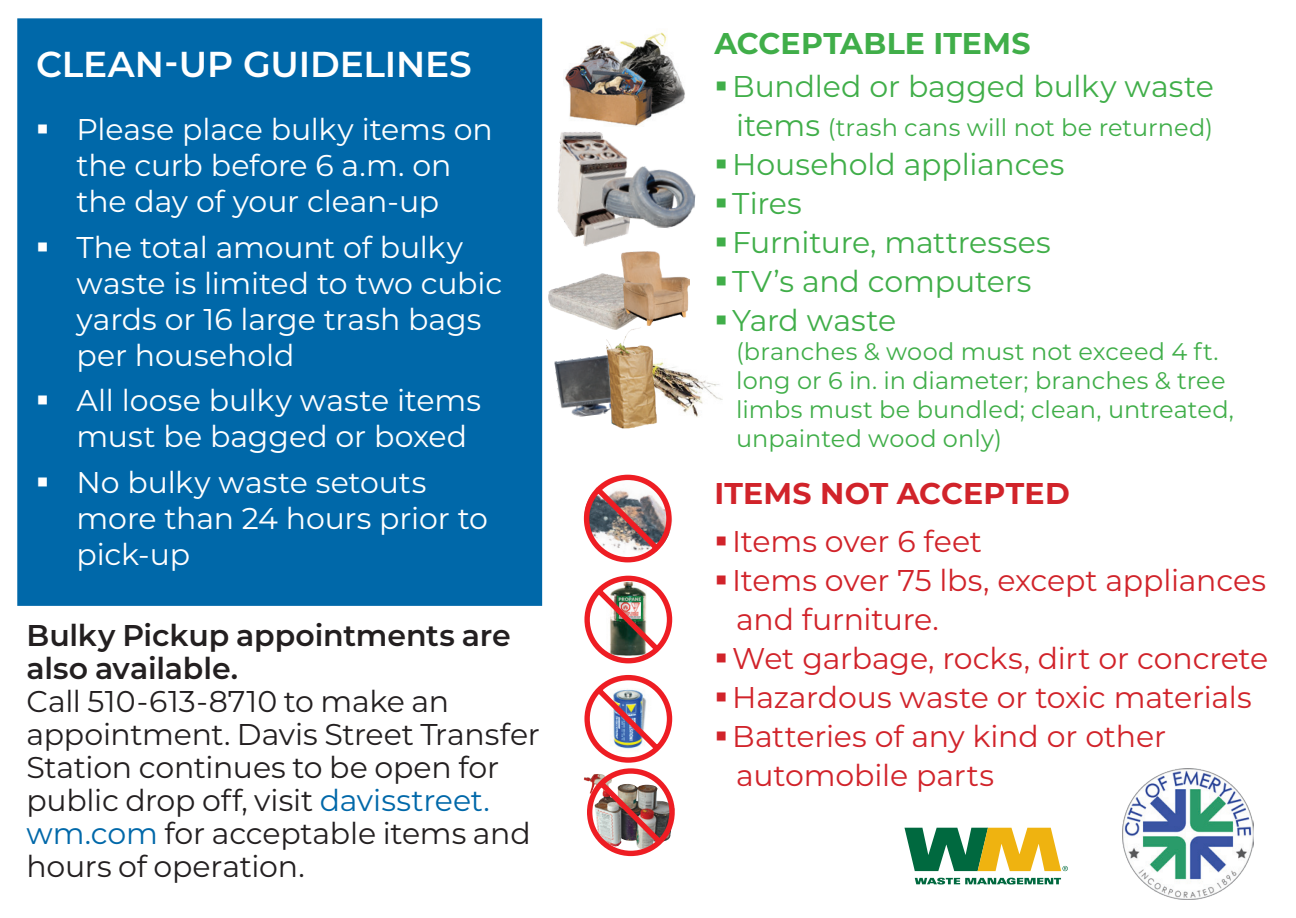
<style>
.page{position:relative;width:1296px;height:918px;background:#fff}
.page>*{position:absolute;margin:0;border:0;box-sizing:border-box;transform-origin:0 0}
.t1{font:600 36px "Montserrat";letter-spacing:-.005em;color:#fff}
.t2{font:30px/36px "Montserrat";letter-spacing:-.005em;color:#fff}
.t3{font:30px/39px "Montserrat";letter-spacing:-.005em;color:#d1232a}
.t4{font:30px/33px "Montserrat";letter-spacing:-.005em;color:#231f20}
.t5{font:30px/39px "Montserrat";letter-spacing:-.005em;color:#40ae49}
.t6{font:600 30px/33px "Montserrat";letter-spacing:-.005em;color:#231f20}
.t7{font:700 30px "Montserrat";letter-spacing:.005em;color:#d1232a}
.t8{font:700 30px "Montserrat";letter-spacing:.005em;color:#40ae49}
.t9{font:24px/28.8px "Montserrat";letter-spacing:.005em;color:#40ae49}
.s1{color:#0068a9}
.s2{font-size:30px}
</style>
<div class="page">
<img style="left:663px;top:363px;width:60px;height:54px">
<div style="left:17px;top:18px;width:525px;height:588px;background:#0068a9"></div>
<img style="left:557px;top:131px;width:85px;height:121px">
<img style="left:554px;top:355px;width:52px;height:62px">
<img style="left:549px;top:273px;width:75px;height:54px">
<img style="left:600px;top:164px;width:96px;height:66px">
<img style="left:565px;top:32px;width:120px;height:94px">
<img style="left:622px;top:252px;width:68px;height:74px">
<img style="left:606px;top:327px;width:57px;height:102px">
<img style="left:584px;top:576px;width:88px;height:87px">
<img style="left:584px;top:675px;width:91px;height:181px">
<img style="left:584px;top:475px;width:88px;height:87px">
<img style="left:1123px;top:769px;width:130px;height:131px">
<svg style="left:915px;top:878px;width:146px;height:7px"></svg>
<svg style="left:904px;top:828px;width:164px;height:43px"></svg>
<svg style="left:39px;top:124px;width:8px;height:9px"></svg>
<svg style="left:39px;top:242px;width:8px;height:9px"></svg>
<svg style="left:39px;top:396px;width:8px;height:9px"></svg>
<svg style="left:39px;top:478px;width:8px;height:9px"></svg>
<p class="t1" style="left:36px;top:39px;width:437px">CLEAN-UP GUIDELINES</p>
<p class="t2" style="left:76px;top:110px;width:418px">Please place bulky items on the curb before 6 a.m. on the day of your clean-up</p>
<p class="t2" style="left:76px;top:228px;width:427px">The total amount of bulky waste is limited to two cubic yards or 16 large trash bags per household</p>
<p class="t2" style="left:76px;top:382px;width:406px">All loose bulky waste items must be bagged or boxed</p>
<p class="t2" style="left:76px;top:463px;width:413px">No bulky waste setouts more than 24 hours prior to pick-up</p>
<p class="t6" style="left:26px;top:618px;width:486px">Bulky Pickup appointments are also available.</p>
<p class="t4" style="left:26px;top:684px;width:515px">Call 510-613-8710 to make an appointment. Davis Street Transfer<br>Station continues to be open for public drop off, visit <span class="s1">davisstreet. wm.com</span> for acceptable items and hours of operation.</p>
<p class="t8" style="left:714px;top:22px;width:318px">ACCEPTABLE ITEMS</p>
<p class="t5" style="left:732px;top:66px;width:483px">Bundled or bagged bulky waste</p>
<p class="t9" style="left:736px;top:113px;width:479px"><span class="s2">items</span> (trash cans will not be returned)</p>
<p class="t5" style="left:732px;top:144px;width:334px">Household appliances<br>Tires<br>Furniture, mattresses<br>TV’s and computers<br>Yard waste</p>
<p class="t9" style="left:736px;top:336px;width:499px">(branches &amp; wood must not exceed 4 ft. long or 6 in. in diameter; branches &amp; tree limbs must be bundled; clean, untreated, unpainted wood only)</p>
<p class="t7" style="left:714px;top:471px;width:357px">ITEMS NOT ACCEPTED</p>
<p class="t3" style="left:732px;top:521px;width:538px">Items over 6 feet<br>Items over 75 lbs, except appliances and furniture.<br>Wet garbage, rocks, dirt or concrete<br>Hazardous waste or toxic materials<br>Batteries of any kind or other automobile parts</p>
</div>
